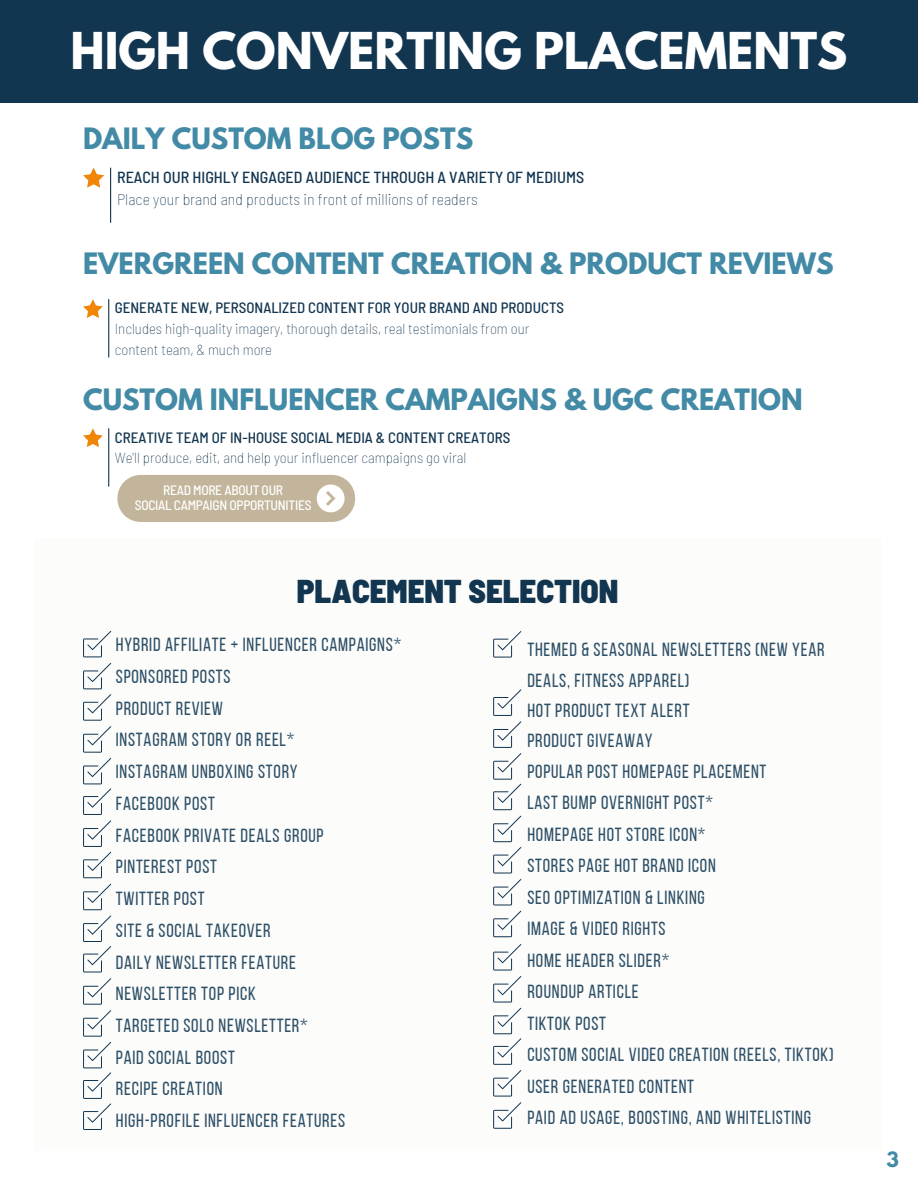
<style>
.page{position:relative;width:918px;height:1188px;background:#fff}
.page>*{position:absolute;margin:0;border:0;box-sizing:border-box;transform-origin:0 0}
.t1{font:700 45px "League Spartan";color:#fff}
.t2{font:900 semi-condensed 33px "Barlow";color:#123550}
.t3{font:700 26.1px "League Spartan";color:#428aa6}
.t4{font:19.05px "Bebas Neue";letter-spacing:.04em;color:#2e5067}
.t5{font:18.9px/30.3px "Bebas Neue";letter-spacing:.04em;color:#2e5067}
.t6{font:700 18.75px "League Spartan";color:#428aa6}
.t7{font:500 semi-condensed 16.05px "Barlow";color:#123550}
.t8{font:100 semi-condensed 16.05px "Barlow";color:#123550}
.t9{font:100 semi-condensed 15px/20.9px "Barlow";color:#123550}
.t10{font:500 semi-condensed 15px "Barlow";color:#123550}
.t11{font:500 semi-condensed 13.5px "Barlow";letter-spacing:-.025em;color:#fff}
</style>
<div class="page">
<hr style="left:110px;top:168px;width:1px;height:54px;background:#123550">
<svg style="left:83px;top:168px;width:21px;height:20px"></svg>
<div style="left:35px;top:538px;width:846px;height:613px;background:#fcfcfb"></div>
<svg style="left:83px;top:631px;width:28px;height:26px"></svg>
<svg style="left:83px;top:663px;width:28px;height:215px"></svg>
<div style="left:0;top:0;width:918px;height:103px;background:#123550"></div>
<hr style="left:108px;top:300px;width:1px;height:57px;background:#123550">
<svg style="left:83px;top:299px;width:20px;height:19px"></svg>
<svg style="left:493px;top:631px;width:28px;height:27px"></svg>
<svg style="left:493px;top:911px;width:28px;height:26px"></svg>
<svg style="left:493px;top:689px;width:28px;height:121px"></svg>
<svg style="left:493px;top:816px;width:28px;height:89px"></svg>
<hr style="left:108px;top:429px;width:1px;height:57px;background:#123550">
<svg style="left:83px;top:428px;width:20px;height:19px"></svg>
<svg style="left:83px;top:884px;width:28px;height:246px"></svg>
<svg style="left:493px;top:944px;width:28px;height:185px"></svg>
<div style="left:117px;top:475px;width:238px;height:47px;background:#c2b59b;border-radius:23px"></div>
<div style="left:317px;top:485px;width:28px;height:27px;background:#fff;border-radius:50%"></div>
<svg style="left:326px;top:491px;width:9px;height:15px"></svg>
<p class="t1" style="left:70px;top:29px;width:779px">HIGH CONVERTING PLACEMENTS</p>
<p class="t3" style="left:83px;top:126px;width:392px">DAILY CUSTOM BLOG POSTS</p>
<p class="t7" style="left:117px;top:167px;width:469px">REACH OUR HIGHLY ENGAGED AUDIENCE THROUGH A VARIETY OF MEDIUMS</p>
<p class="t8" style="left:117px;top:189px;width:362px">Place your brand and products in front of millions of readers</p>
<p class="t3" style="left:83px;top:251px;width:752px">EVERGREEN CONTENT CREATION &amp; PRODUCT REVIEWS</p>
<p class="t10" style="left:115px;top:298px;width:451px">GENERATE NEW, PERSONALIZED CONTENT FOR YOUR BRAND AND PRODUCTS</p>
<p class="t9" style="left:115px;top:317px;width:416px">Includes high-quality imagery, thorough details, real testimonials from our content team, &amp; much more</p>
<p class="t3" style="left:83px;top:386px;width:721px">CUSTOM INFLUENCER CAMPAIGNS &amp; UGC CREATION</p>
<p class="t10" style="left:115px;top:428px;width:397px">CREATIVE TEAM OF IN-HOUSE SOCIAL MEDIA &amp; CONTENT CREATORS</p>
<p class="t9" style="left:115px;top:446px;width:353px">We'll produce, edit, and help your influencer campaigns go viral</p>
<p class="t11" style="left:163px;top:481px;width:122px">READ MORE ABOUT OUR</p>
<p class="t11" style="left:135px;top:496px;width:178px">SOCIAL CAMPAIGN OPPORTUNITIES</p>
<p class="t2" style="left:297px;top:570px;width:323px">PLACEMENT SELECTION</p>
<p class="t4" style="left:116px;top:637px;width:287px">HYBRID AFFILIATE + INFLUENCER CAMPAIGNS*</p>
<p class="t4" style="left:116px;top:669px;width:116px">SPONSORED POSTS</p>
<p class="t4" style="left:116px;top:700px;width:109px">PRODUCT REVIEW</p>
<p class="t4" style="left:116px;top:732px;width:180px">INSTAGRAM STORY OR REEL*</p>
<p class="t4" style="left:116px;top:764px;width:183px">INSTAGRAM UNBOXING STORY</p>
<p class="t4" style="left:116px;top:796px;width:101px">FACEBOOK POST</p>
<p class="t4" style="left:116px;top:827px;width:209px">FACEBOOK PRIVATE DEALS GROUP</p>
<p class="t4" style="left:116px;top:859px;width:103px">PINTEREST POST</p>
<p class="t4" style="left:116px;top:891px;width:90px">TWITTER POST</p>
<p class="t4" style="left:116px;top:922px;width:156px">SITE &amp; SOCIAL TAKEOVER</p>
<p class="t4" style="left:116px;top:954px;width:182px">DAILY NEWSLETTER FEATURE</p>
<p class="t4" style="left:116px;top:986px;width:142px">NEWSLETTER TOP PICK</p>
<p class="t4" style="left:116px;top:1018px;width:193px">TARGETED SOLO NEWSLETTER*</p>
<p class="t4" style="left:116px;top:1049px;width:121px">PAID SOCIAL BOOST</p>
<p class="t4" style="left:116px;top:1081px;width:108px">RECIPE CREATION</p>
<p class="t4" style="left:116px;top:1113px;width:231px">HIGH-PROFILE INFLUENCER FEATURES</p>
<p class="t5" style="left:527px;top:636px;width:299px">THEMED &amp; SEASONAL NEWSLETTERS (NEW YEAR<br>DEALS, FITNESS APPAREL)</p>
<p class="t5" style="left:527px;top:697px;width:164px">HOT PRODUCT TEXT ALERT</p>
<p class="t5" style="left:527px;top:727px;width:127px">PRODUCT GIVEAWAY</p>
<p class="t5" style="left:527px;top:758px;width:241px">POPULAR POST HOMEPAGE PLACEMENT</p>
<p class="t5" style="left:527px;top:789px;width:187px">LAST BUMP OVERNIGHT POST*</p>
<p class="t5" style="left:527px;top:821px;width:180px">HOMEPAGE HOT STORE ICON*</p>
<p class="t5" style="left:527px;top:852px;width:190px">STORES PAGE HOT BRAND ICON</p>
<p class="t5" style="left:527px;top:884px;width:179px">SEO OPTIMIZATION &amp; LINKING</p>
<p class="t5" style="left:527px;top:915px;width:140px">IMAGE &amp; VIDEO RIGHTS</p>
<p class="t5" style="left:527px;top:947px;width:143px">HOME HEADER SLIDER*</p>
<p class="t5" style="left:527px;top:978px;width:113px">ROUNDUP ARTICLE</p>
<p class="t5" style="left:527px;top:1010px;width:80px">TIKTOK POST</p>
<p class="t5" style="left:527px;top:1041px;width:308px">CUSTOM SOCIAL VIDEO CREATION (REELS, TIKTOK)</p>
<p class="t5" style="left:527px;top:1073px;width:168px">USER GENERATED CONTENT</p>
<p class="t5" style="left:527px;top:1104px;width:285px">PAID AD USAGE, BOOSTING, AND WHITELISTING</p>
<p class="t6" style="left:886px;top:1150px;width:14px">3</p>
</div>
